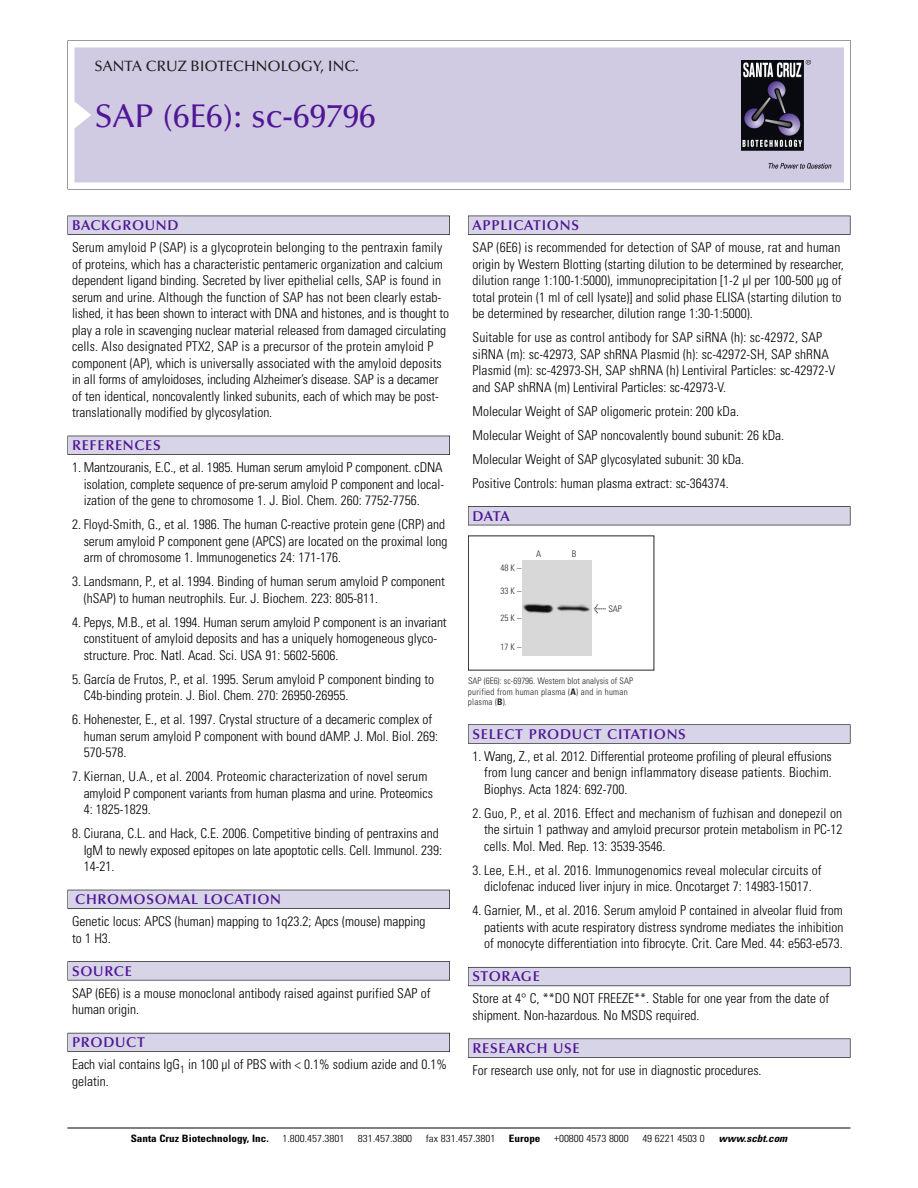
<style>
.page{position:relative;width:918px;height:1188px;background:#fff}
.page>*{position:absolute;margin:0;border:0;box-sizing:border-box;transform-origin:0 0}
.t1{font:500 33px "Optima";color:#511695}
.t2{font:500 15px "Optima";color:#231f20}
.t3{font:600 14.25px "Optima";letter-spacing:.05em;color:#511695}
.t4{font:300 condensed 13.5px/16.5px "Univers";color:#000}
.t5{font:300 condensed 10.2px "Univers";color:#000;scale:1.1 1}
.t6{font:700 condensed 10.2px "Univers";color:#000;scale:1.1 1}
.t7{font:italic 700 condensed 10.2px "Univers";color:#000;scale:1.1 1}
.t8{font:300 condensed 9px/10.5px "Univers";letter-spacing:.025em;color:#272526}
.t9{font:300 condensed 9px "Univers";color:#272526}
.s1{font-family:"Meta Plus";font-weight:400;font-stretch:normal;font-size:10.5px}
.s2{font-weight:700}
</style>
<div class="page">
<svg style="left:68px;top:40px;width:783px;height:149px"></svg>
<div style="left:74px;top:47px;width:770px;height:135px;background:#d1cae3"></div>
<img style="left:741px;top:60px;width:90px;height:108px">
<div style="left:68px;top:216px;width:382px;height:19px;background:#535256"></div>
<div style="left:68px;top:216px;width:381px;height:18px;background:#d7d4e8"></div>
<div style="left:68px;top:436px;width:382px;height:19px;background:#525156"></div>
<div style="left:68px;top:436px;width:381px;height:18px;background:#d7d4e8"></div>
<div style="left:68px;top:890px;width:382px;height:19px;background:#515057"></div>
<div style="left:68px;top:890px;width:381px;height:18px;background:#d7d4e8"></div>
<div style="left:68px;top:961px;width:382px;height:19px;background:#575659"></div>
<div style="left:68px;top:962px;width:381px;height:18px;background:#d7d4e8"></div>
<div style="left:68px;top:1033px;width:382px;height:19px;background:#595860"></div>
<div style="left:68px;top:1033px;width:381px;height:18px;background:#d7d4e8"></div>
<div style="left:468px;top:216px;width:382px;height:19px;background:#535256"></div>
<div style="left:468px;top:216px;width:382px;height:18px;background:#d7d4e8"></div>
<div style="left:468px;top:506px;width:382px;height:19px;background:#515155"></div>
<div style="left:468px;top:507px;width:382px;height:18px;background:#d7d4e8"></div>
<div style="left:468px;top:724px;width:382px;height:20px;background:#666"></div>
<div style="left:468px;top:725px;width:382px;height:18px;background:#d7d4e8"></div>
<div style="left:468px;top:967px;width:382px;height:19px;background:#5e5d65"></div>
<div style="left:468px;top:968px;width:382px;height:18px;background:#d7d4e8"></div>
<div style="left:468px;top:1039px;width:382px;height:19px;background:#58575a"></div>
<div style="left:468px;top:1039px;width:382px;height:18px;background:#d7d4e8"></div>
<hr style="left:68px;top:1128px;width:782px;height:1px;background:#000">
<img style="left:523px;top:560px;width:69px;height:95px">
<p class="t2" style="left:94px;top:60px;width:266px">SANTA CRUZ BIOTECHNOLOGY, INC.</p>
<p class="t1" style="left:94px;top:102px;width:283px">SAP (6E6): sc-69796</p>
<p class="t3" style="left:72px;top:219px;width:108px">BACKGROUND</p>
<p class="t4" style="left:72px;top:240px;width:379px">Serum amyloid P (SAP) is a glycoprotein belonging to the pentraxin family of proteins, which has a characteristic pentameric organization and calcium dependent ligand binding. Secreted by liver epithelial cells, SAP is found in serum and urine. Although the function of SAP has not been clearly estab&shy;lished, it has been shown to interact with DNA and histones, and is thought to play a role in scavenging nuclear material released from damaged circulating cells. Also designated PTX2, SAP is a precursor of the protein amyloid P component (AP), which is universally associated with the amyloid deposits in all forms of amyloidoses, including Alzheimer’s disease. SAP is a decamer of ten identical, noncovalently linked subunits, each of which may be post&shy;translationally modified by glycosylation.</p>
<p class="t3" style="left:72px;top:439px;width:90px">REFERENCES</p>
<p class="t4" style="left:84px;top:460px;width:362px;text-align:justify;text-indent:-12px">1. Mantzouranis, E.C., et al. 1985. Human serum amyloid P component. cDNA isolation, complete sequence of pre-serum amyloid P component and local&shy;ization of the gene to chromosome 1. J. Biol. Chem. 260: 7752-7756.</p>
<p class="t4" style="left:84px;top:517px;width:365px;text-indent:-12px">2. Floyd-Smith, G., et al. 1986. The human C-reactive protein gene (CRP) and serum amyloid P component gene (APCS) are located on the proximal long arm of chromosome 1. Immunogenetics 24: 171-176.</p>
<p class="t4" style="left:84px;top:574px;width:363px;text-indent:-12px">3. Landsmann, P., et al. 1994. Binding of human serum amyloid P component (hSAP) to human neutrophils. Eur. J. Biochem. 223: 805-811.</p>
<p class="t4" style="left:84px;top:615px;width:364px;text-indent:-12px">4. Pepys, M.B., et al. 1994. Human serum amyloid P component is an invariant constituent of amyloid deposits and has a uniquely homogeneous glyco&shy;structure. Proc. Natl. Acad. Sci. USA 91: 5602-5606.</p>
<p class="t4" style="left:84px;top:672px;width:352px;text-indent:-12px">5. García de Frutos, P., et al. 1995. Serum amyloid P component binding to<br>C4b-binding protein. J. Biol. Chem. 270: 26950-26955.</p>
<p class="t4" style="left:84px;top:712px;width:356px;text-indent:-12px">6. Hohenester, E., et al. 1997. Crystal structure of a decameric complex of human serum amyloid P component with bound dAMP. J. Mol. Biol. 269:<br>570-578.</p>
<p class="t4" style="left:84px;top:769px;width:351px;text-indent:-12px">7. Kiernan, U.A., et al. 2004. Proteomic characterization of novel serum amyloid P component variants from human plasma and urine. Proteomics<br>4: 1825-1829.</p>
<p class="t4" style="left:84px;top:826px;width:360px;text-indent:-12px">8. Ciurana, C.L. and Hack, C.E. 2006. Competitive binding of pentraxins and<br>IgM to newly exposed epitopes on late apoptotic cells. Cell. Immunol. 239:<br>14-21.</p>
<p class="t3" style="left:75px;top:893px;width:207px">CHROMOSOMAL LOCATION</p>
<p class="t4" style="left:72px;top:915px;width:355px">Genetic locus: APCS (human) mapping to 1q23.2; Apcs (mouse) mapping to 1 H3.</p>
<p class="t3" style="left:72px;top:965px;width:61px">SOURCE</p>
<p class="t4" style="left:72px;top:986px;width:360px">SAP (6E6) is a mouse monoclonal antibody raised against purified SAP of human origin.</p>
<p class="t3" style="left:72px;top:1036px;width:74px">PRODUCT</p>
<p class="t4" style="left:72px;top:1058px;width:376px">Each vial contains IgG<sub>1</sub> in 100 µl of PBS with &lt; 0.1% sodium azide and 0.1% gelatin.</p>
<p class="t3" style="left:473px;top:219px;width:108px">APPLICATIONS</p>
<p class="t4" style="left:473px;top:240px;width:373px">SAP (6E6) is recommended for detection of SAP of mouse, rat and human origin by Western Blotting (starting dilution to be determined by researcher, dilution range 1:100-1:5000), immunoprecipitation [1-2 µl per 100-500 µg of total protein (1 ml of cell lysate)] and solid phase ELISA (starting dilution to be determined by researcher, dilution range 1:30-1:5000).</p>
<p class="t4" style="left:473px;top:330px;width:364px">Suitable for use as control antibody for SAP siRNA (h): sc-42972, SAP siRNA (m): sc-42973, SAP shRNA Plasmid (h): sc-42972-SH, SAP shRNA Plasmid (m): sc-42973-SH, SAP shRNA (h) Lentiviral Particles: sc-42972-V and SAP shRNA (m) Lentiviral Particles: sc-42973-V.</p>
<p class="t4" style="left:473px;top:404px;width:268px">Molecular Weight of SAP oligomeric protein: 200 kDa.</p>
<p class="t4" style="left:473px;top:428px;width:313px">Molecular Weight of SAP noncovalently bound subunit: 26 kDa.</p>
<p class="t4" style="left:473px;top:452px;width:273px">Molecular Weight of SAP glycosylated subunit: 30 kDa.</p>
<p class="t4" style="left:473px;top:476px;width:258px">Positive Controls: human plasma extract: sc-364374.</p>
<p class="t3" style="left:473px;top:510px;width:39px">DATA</p>
<p class="t9" style="left:501px;top:564px;width:22px">48 K –</p>
<p class="t9" style="left:501px;top:588px;width:22px">33 K –</p>
<p class="t9" style="left:501px;top:615px;width:22px">25 K –</p>
<p class="t9" style="left:501px;top:643px;width:22px">17 K –</p>
<p class="t9" style="left:536px;top:550px;width:7px">A</p>
<p class="t9" style="left:572px;top:550px;width:6px">B</p>
<p class="t9" style="left:594px;top:605px;width:30px"><span class="s1">&lt;</span> SAP</p>
<p class="t8" style="left:468px;top:677px;width:167px">SAP (6E6): sc-69796. Western blot analysis of SAP purified from human plasma (<span class="s2">A</span>) and in human plasma (<span class="s2">B</span>).</p>
<p class="t3" style="left:473px;top:728px;width:215px">SELECT PRODUCT CITATIONS</p>
<p class="t4" style="left:484px;top:749px;width:349px;text-align:justify;text-indent:-12px">1. Wang, Z., et al. 2012. Differential proteome profiling of pleural effusions from lung cancer and benign inflammatory disease patients. Biochim.<br>Biophys. Acta 1824: 692-700.</p>
<p class="t4" style="left:484px;top:806px;width:360px;text-align:justify;text-indent:-12px">2. Guo, P., et al. 2016. Effect and mechanism of fuzhisan and donepezil on the sirtuin 1 pathway and amyloid precursor protein metabolism in PC-12 cells. Mol. Med. Rep. 13: 3539-3546.</p>
<p class="t4" style="left:473px;top:863px;width:351px;text-align:center">3. Lee, E.H., et al. 2016. Immunogenomics reveal molecular circuits of diclofenac induced liver injury in mice. Oncotarget 7: 14983-15017.</p>
<p class="t4" style="left:484px;top:904px;width:361px;text-align:justify;text-indent:-12px">4. Garnier, M., et al. 2016. Serum amyloid P contained in alveolar fluid from patients with acute respiratory distress syndrome mediates the inhibition of monocyte differentiation into fibrocyte. Crit. Care Med. 44: e563-e573.</p>
<p class="t3" style="left:473px;top:971px;width:69px">STORAGE</p>
<p class="t4" style="left:473px;top:992px;width:358px">Store at 4° C, **DO NOT FREEZE**. Stable for one year from the date of shipment. Non-hazardous. No MSDS required.</p>
<p class="t3" style="left:473px;top:1042px;width:109px">RESEARCH USE</p>
<p class="t4" style="left:473px;top:1063px;width:291px">For research use only, not for use in diagnostic procedures.</p>
<p class="t6" style="left:131px;top:1135px;width:127px">Santa Cruz Biotechnology, Inc.</p>
<p class="t5" style="left:282px;top:1135px;width:58px">1.800.457.3801</p>
<p class="t5" style="left:358px;top:1135px;width:51px">831.457.3800</p>
<p class="t5" style="left:426px;top:1135px;width:65px">fax 831.457.3801</p>
<p class="t6" style="left:509px;top:1135px;width:30px">Europe</p>
<p class="t5" style="left:554px;top:1135px;width:69px">+00800 4573 8000</p>
<p class="t5" style="left:642px;top:1135px;width:58px">49 6221 4503 0</p>
<p class="t7" style="left:719px;top:1135px;width:66px">www.scbt.com</p>
</div>
